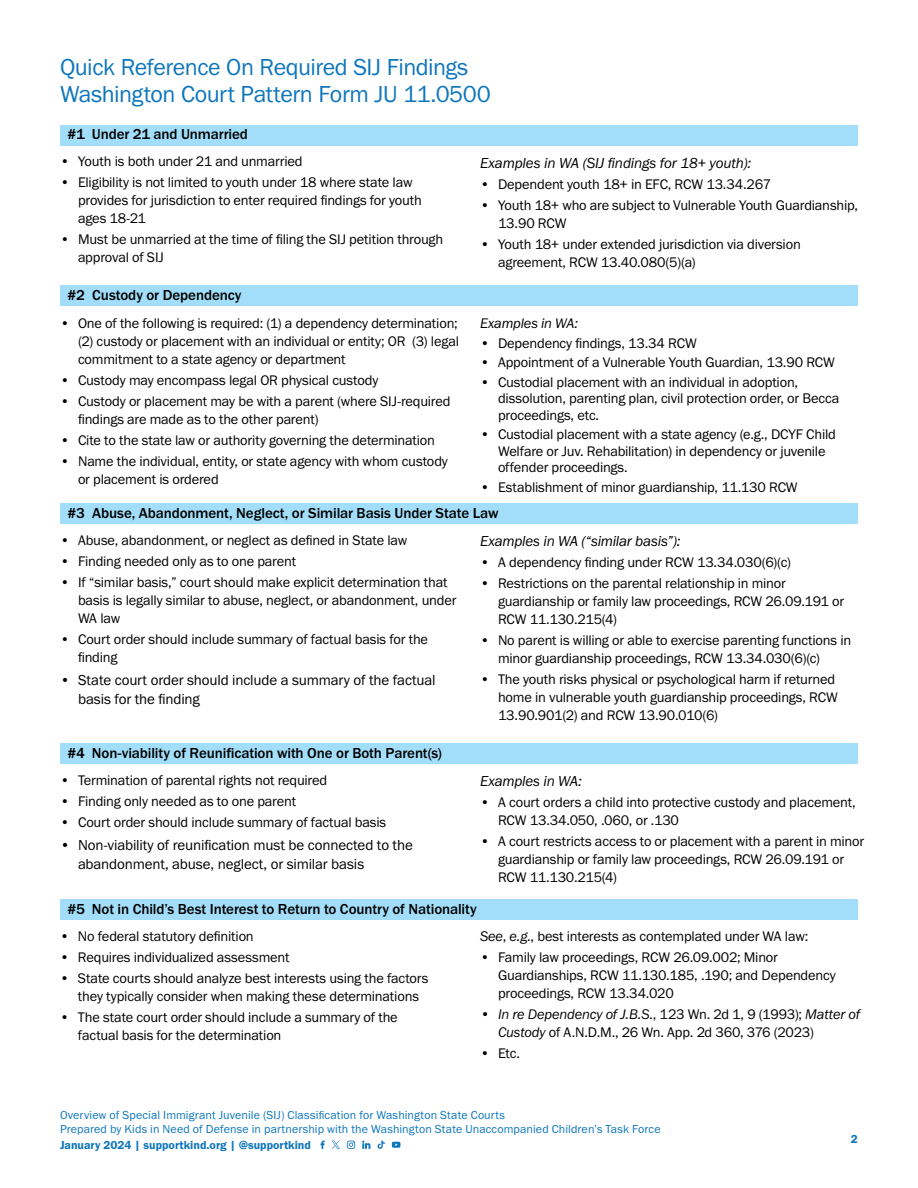
<style>
.page{position:relative;width:918px;height:1188px;background:#fff}
.page>*{position:absolute;margin:0;border:0;box-sizing:border-box;transform-origin:0 0}
.t1{font:24px/27px "Franklin Gothic URW Boo";letter-spacing:-.02em;color:#0e76bc}
.t2{font:500 15px "Franklin Gothic URW";letter-spacing:-.005em;color:#000}
.t3{font:15px/19.5px "Franklin Gothic URW Boo";letter-spacing:-.01em;color:#000}
.t4{font:15px "Franklin Gothic URW Boo Ita";letter-spacing:-.015em;color:#000}
.t5{font:14.4px/18px "Franklin Gothic URW Boo";letter-spacing:-.01em;color:#000}
.t6{font:14.4px "Franklin Gothic URW Boo Ita";letter-spacing:-.015em;color:#000}
.t7{font:12px/14.2px "Franklin Gothic URW Boo";letter-spacing:.01em;color:#0e76bc}
.t8{font:12px "Franklin Gothic URW Dem";color:#0e76bc}
.s1{font-family:"Franklin Gothic URW Boo Ita"}
.s2{font-family:"Franklin Gothic URW Boo"}
</style>
<div class="page">
<svg style="left:362px;top:1141px;width:8px;height:8px"></svg>
<svg style="left:320px;top:1141px;width:5px;height:8px"></svg>
<svg style="left:347px;top:1141px;width:8px;height:8px"></svg>
<svg style="left:378px;top:1141px;width:7px;height:8px"></svg>
<svg style="left:332px;top:1141px;width:8px;height:8px"></svg>
<svg style="left:392px;top:1142px;width:8px;height:6px"></svg>
<div style="left:60px;top:899px;width:798px;height:21px;background:#a2def9"></div>
<div style="left:60px;top:743px;width:798px;height:21px;background:#a2def9"></div>
<div style="left:60px;top:503px;width:798px;height:21px;background:#a2def9"></div>
<div style="left:60px;top:286px;width:798px;height:20px;background:#a2def9"></div>
<div style="left:60px;top:125px;width:798px;height:20px;background:#a2def9"></div>
<h1 class="t1" style="left:60px;top:53px;width:432px">Quick Reference On Required SIJ Findings<br>Washington Court Pattern Form JU 11.0500</h1>
<p class="t2" style="left:68px;top:125px;width:182px">#1 Under 21 and Unmarried</p>
<p class="t5" style="left:60px;top:152px;width:244px">• Youth is both under 21 and unmarried</p>
<p class="t5" style="left:78px;top:173px;width:345px;text-indent:-18px">• Eligibility is not limited to youth under 18 where state law provides for jurisdiction to enter required findings for youth ages 18-21</p>
<p class="t5" style="left:78px;top:230px;width:367px;text-indent:-18px">• Must be unmarried at the time of filing the SIJ petition through approval of SIJ</p>
<p class="t2" style="left:68px;top:286px;width:175px">#2 Custody or Dependency</p>
<p class="t5" style="left:78px;top:314px;width:383px;text-align:justify;text-indent:-18px">• One of the following is required: (1) a dependency determination; (2) custody or placement with an individual or entity; OR (3) legal commitment to a state agency or department</p>
<p class="t5" style="left:60px;top:371px;width:320px">• Custody may encompass legal OR physical custody</p>
<p class="t5" style="left:78px;top:392px;width:374px;text-indent:-18px">• Custody or placement may be with a parent (where SIJ-required findings are made as to the other parent)</p>
<p class="t5" style="left:60px;top:431px;width:377px">• Cite to the state law or authority governing the determination</p>
<p class="t5" style="left:78px;top:452px;width:371px;text-indent:-18px">• Name the individual, entity, or state agency with whom custody or placement is ordered</p>
<p class="t4" style="left:480px;top:154px;width:273px">Examples in WA (SIJ findings for 18+ youth):</p>
<p class="t5" style="left:480px;top:175px;width:293px">• Dependent youth 18+ in EFC, RCW 13.34.267</p>
<p class="t5" style="left:498px;top:196px;width:361px;text-indent:-18px">• Youth 18+ who are subject to Vulnerable Youth Guardianship,<br>13.90 RCW</p>
<p class="t5" style="left:498px;top:235px;width:304px;text-indent:-18px">• Youth 18+ under extended jurisdiction via diversion agreement, RCW 13.40.080(5)(a)</p>
<p class="t6" style="left:480px;top:314px;width:100px">Examples in WA:</p>
<p class="t5" style="left:480px;top:334px;width:218px">• Dependency findings, 13.34 RCW</p>
<p class="t5" style="left:480px;top:353px;width:356px">• Appointment of a Vulnerable Youth Guardian, 13.90 RCW</p>
<p class="t5" style="left:498px;top:373px;width:343px;line-height:16.5px;text-indent:-18px">• Custodial placement with an individual in adoption, dissolution, parenting plan, civil protection order, or Becca proceedings, etc.</p>
<p class="t5" style="left:498px;top:426px;width:339px;line-height:16.5px;text-indent:-18px">• Custodial placement with a state agency (e.g., DCYF Child<br>Welfare or Juv. Rehabilitation) in dependency or juvenile offender proceedings.</p>
<p class="t5" style="left:480px;top:478px;width:319px">• Establishment of minor guardianship, 11.130 RCW</p>
<p class="t2" style="left:68px;top:504px;width:433px">#3 Abuse, Abandonment, Neglect, or Similar Basis Under State Law</p>
<p class="t5" style="left:60px;top:531px;width:349px">• Abuse, abandonment, or neglect as defined in State law</p>
<p class="t5" style="left:60px;top:552px;width:238px">• Finding needed only as to one parent</p>
<p class="t5" style="left:78px;top:573px;width:380px;text-indent:-18px">• If “similar basis,” court should make explicit determination that basis is legally similar to abuse, neglect, or abandonment, under<br>WA law</p>
<p class="t5" style="left:78px;top:630px;width:352px;text-indent:-18px">• Court order should include summary of factual basis for the finding</p>
<p class="t3" style="left:78px;top:670px;width:359px;text-indent:-18px">• State court order should include a summary of the factual basis for the finding</p>
<p class="t2" style="left:68px;top:744px;width:376px">#4 Non-viability of Reunification with One or Both Parent(s)</p>
<p class="t5" style="left:60px;top:771px;width:269px">• Termination of parental rights not required</p>
<p class="t5" style="left:60px;top:792px;width:238px">• Finding only needed as to one parent</p>
<p class="t5" style="left:60px;top:813px;width:328px">• Court order should include summary of factual basis</p>
<p class="t3" style="left:78px;top:835px;width:336px;text-indent:-18px">• Non-viability of reunification must be connected to the abandonment, abuse, neglect, or similar basis</p>
<p class="t4" style="left:480px;top:531px;width:202px">Examples in WA (“similar basis”):</p>
<p class="t5" style="left:480px;top:553px;width:312px">• A dependency finding under RCW 13.34.030(6)(c)</p>
<p class="t5" style="left:498px;top:574px;width:348px;text-indent:-18px">• Restrictions on the parental relationship in minor guardianship or family law proceedings, RCW 26.09.191 or<br>RCW 11.130.215(4)</p>
<p class="t5" style="left:498px;top:631px;width:355px;text-indent:-18px">• No parent is willing or able to exercise parenting functions in minor guardianship proceedings, RCW 13.34.030(6)(c)</p>
<p class="t5" style="left:498px;top:670px;width:341px;text-indent:-18px">• The youth risks physical or psychological harm if returned home in vulnerable youth guardianship proceedings, RCW<br>13.90.901(2) and RCW 13.90.010(6)</p>
<p class="t4" style="left:480px;top:771px;width:103px">Examples in WA:</p>
<p class="t5" style="left:498px;top:793px;width:359px;text-indent:-18px">• A court orders a child into protective custody and placement,<br>RCW 13.34.050, .060, or .130</p>
<p class="t5" style="left:498px;top:832px;width:368px;text-indent:-18px">• A court restricts access to or placement with a parent in minor guardianship or family law proceedings, RCW 26.09.191 or<br>RCW 11.130.215(4)</p>
<p class="t2" style="left:68px;top:900px;width:411px">#5 Not in Child’s Best Interest to Return to Country of Nationality</p>
<p class="t5" style="left:60px;top:927px;width:195px">• No federal statutory definition</p>
<p class="t5" style="left:60px;top:948px;width:231px">• Requires individualized assessment</p>
<p class="t5" style="left:78px;top:969px;width:352px;text-indent:-18px">• State courts should analyze best interests using the factors they typically consider when making these determinations</p>
<p class="t5" style="left:78px;top:1008px;width:321px;text-indent:-18px">• The state court order should include a summary of the factual basis for the determination</p>
<p class="t5" style="left:480px;top:927px;width:330px"><span class="s1">See</span>, <span class="s1">e.g.</span>, best interests as contemplated under WA law:</p>
<p class="t5" style="left:498px;top:948px;width:339px;text-indent:-18px">• Family law proceedings, RCW 26.09.002; Minor<br>Guardianships, RCW 11.130.185, .190; and Dependency proceedings, RCW 13.34.020</p>
<p class="t6" style="left:480px;top:1005px;width:382px">• In re Dependency of J.B.S.<span class="s2">, 123 Wn. 2d 1, 9 (1993);</span> Matter of</p>
<p class="t5" style="left:498px;top:1023px;width:317px"><span class="s1">Custody</span> of A.N.D.M., 26 Wn. App. 2d 360, 376 (2023)</p>
<p class="t5" style="left:480px;top:1044px;width:41px">• Etc.</p>
<p class="t7" style="left:60px;top:1108px;width:602px">Overview of Special Immigrant Juvenile (SIJ) Classification for Washington State Courts<br>Prepared by Kids in Need of Defense in partnership with the Washington State Unaccompanied Children’s Task Force</p>
<p class="t8" style="left:60px;top:1138px;width:253px">January 2024 | supportkind.org | @supportkind</p>
<p class="t8" style="left:851px;top:1132px;width:9px">2</p>
</div>
